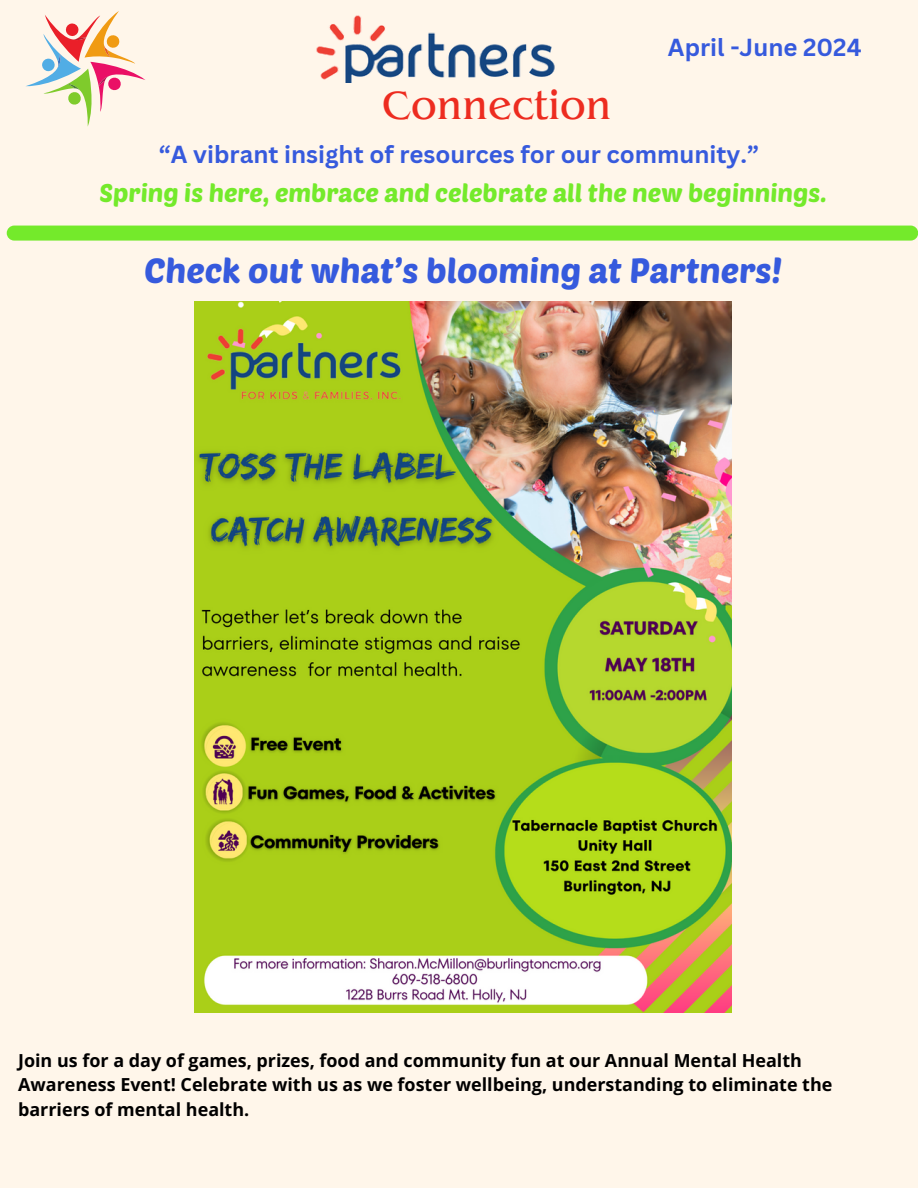
<style>
.page{position:relative;width:918px;height:1188px;background:#fff6ea}
.page>*{position:absolute;margin:0;border:0;box-sizing:border-box;transform-origin:0 0}
.t1{font:41.4px "Benguiat Pro ITC";color:#ed2c20}
.t2{font:34.5px "Poetsen One";color:#365add}
.t3{font:25.35px "Poetsen One";color:#74ea2b}
.t4{font:700 24px "Canva Sans";color:#365add}
.t5{font:700 18px/24.8px "Open Sans";color:#000}
</style>
<div class="page">
<img style="left:316px;top:15px;width:239px;height:68px">
<svg style="left:26px;top:11px;width:120px;height:116px"></svg>
<div style="left:7px;top:226px;width:911px;height:14px;background:#74ea2b;border-radius:8px"></div>
<img style="left:195px;top:301px;width:536px;height:711px">
<h3 class="t1" style="left:382px;top:91px;width:231px">Connection</h3>
<h1 class="t4" style="left:668px;top:30px;width:195px">April -June 2024</h1>
<h3 class="t4" style="left:159px;top:137px;width:602px">“A vibrant insight of resources for our community.”</h3>
<p class="t3" style="left:99px;top:176px;width:729px">Spring is here, embrace and celebrate all the new beginnings.</p>
<h4 class="t2" style="left:144px;top:249px;width:639px">Check out what’s blooming at Partners!</h4>
<h2 class="t5" style="left:18px;top:1047px;width:816px">Join us for a day of games, prizes, food and community fun at our Annual Mental Health<br>Awareness Event! Celebrate with us as we foster wellbeing, understanding to eliminate the barriers of mental health.</h2>
</div>
